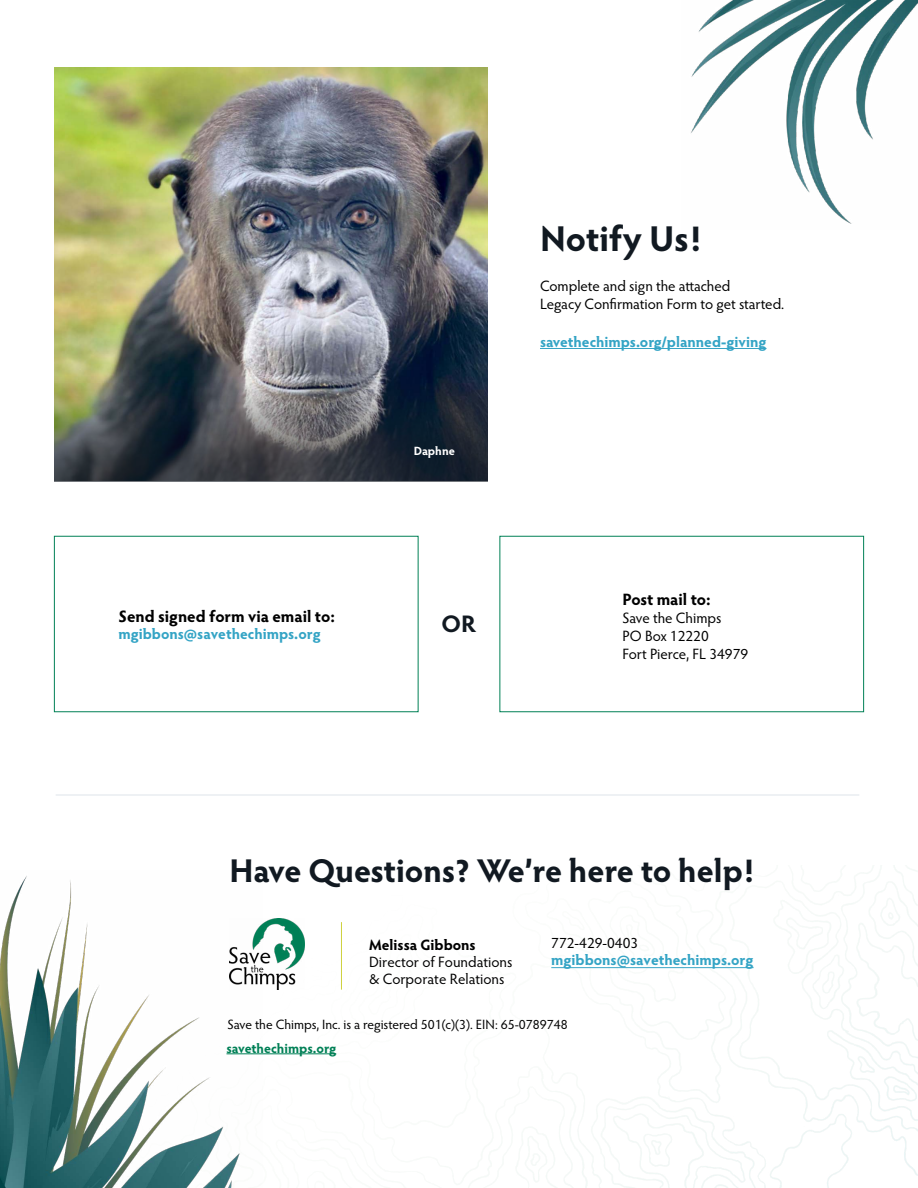
<style>
.page{position:relative;width:918px;height:1188px;background:#fff}
.page>*{position:absolute;margin:0;border:0;box-sizing:border-box;transform-origin:0 0}
.t1{font:700 36px "Hypatia Sans Pro";letter-spacing:-.005em;color:#111921}
.t2{font:700 33px "Hypatia Sans Pro";letter-spacing:-.005em;color:#111921}
.t3{font:700 24px "Hypatia Sans Pro";color:#111921}
.t4{font:700 16.5px "Hypatia Sans Pro";color:#000}
.t5{font:15px/18px "Hypatia Sans Pro";color:#000}
.t6{font:700 15px "Hypatia Sans Pro";color:#34a4c5}
.t7{font:700 15px "Hypatia Sans Pro";color:#000}
.t8{font:13.5px "Hypatia Sans Pro";color:#000}
.t9{font:700 13.5px "Hypatia Sans Pro";letter-spacing:-.005em;color:#008056}
.t10{font:700 12px "Hypatia Sans Pro";letter-spacing:.005em;color:#fff}
</style>
<div class="page">
<img style="left:262px;top:866px;width:656px;height:322px">
<img style="left:0;top:876px;width:262px;height:312px">
<hr style="left:56px;top:795px;width:803px;height:1px;background:#dfe4ea">
<img style="left:54px;top:68px;width:434px;height:274px">
<svg style="left:54px;top:342px;width:434px;height:139px"></svg>
<img style="left:691px;top:0;width:227px;height:224px">
<hr style="left:226px;top:1054px;width:110px;height:1px;background:#008056">
<hr style="left:540px;top:348px;width:226px;height:1px;background:#34a4c5">
<hr style="left:341px;top:922px;width:1px;height:68px;background:#ced13d">
<hr style="left:551px;top:967px;width:203px;height:1px;background:#34a4c5">
<img style="left:230px;top:918px;width:74px;height:71px">
<h1 class="t1" style="left:540px;top:214px;width:163px">Notify Us!</h1>
<p class="t5" style="left:540px;top:277px;width:246px">Complete and sign the attached<br>Legacy Confirmation Form to get started.</p>
<p class="t4" style="left:118px;top:604px;width:218px">Send signed form via email to:</p>
<p class="t6" style="left:118px;top:623px;width:204px">mgibbons@savethechimps.org</p>
<p class="t10" style="left:414px;top:442px;width:43px">Daphne</p>
<h3 class="t3" style="left:442px;top:607px;width:36px">OR</h3>
<p class="t6" style="left:540px;top:331px;width:228px">savethechimps.org/planned-giving</p>
<p class="t4" style="left:622px;top:588px;width:90px">Post mail to:</p>
<p class="t5" style="left:622px;top:609px;width:127px">Save the Chimps<br>PO Box 12220<br>Fort Pierce, FL 34979</p>
<h2 class="t2" style="left:230px;top:847px;width:526px">Have Questions? We’re here to help!</h2>
<p class="t7" style="left:369px;top:934px;width:108px">Melissa Gibbons</p>
<p class="t5" style="left:369px;top:953px;width:145px;line-height:17.1px">Director of Foundations &amp; Corporate Relations</p>
<p class="t5" style="left:551px;top:933px;width:88px">772-429-0403</p>
<p class="t6" style="left:551px;top:949px;width:204px">mgibbons@savethechimps.org</p>
<p class="t8" style="left:228px;top:1016px;width:342px">Save the Chimps, Inc. is a registered 501(c)(3). EIN: 65-0789748</p>
<p class="t9" style="left:226px;top:1038px;width:111px">savethechimps.org</p>
</div>
